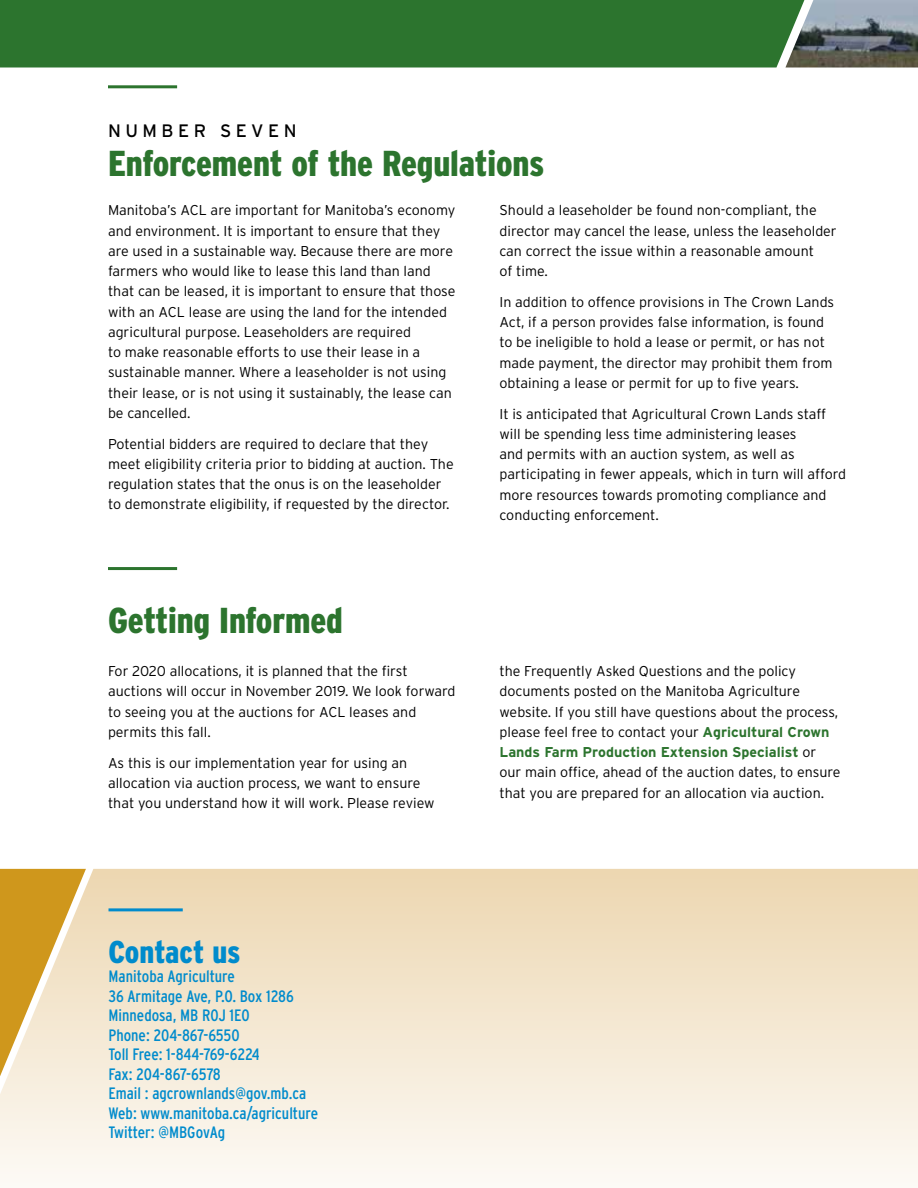
<style>
.page{position:relative;width:918px;height:1188px;background:#fff}
.page>*{position:absolute;margin:0;border:0;box-sizing:border-box;transform-origin:0 0}
.Section_Name{font:900 condensed 36px "Interstate";letter-spacing:-.005em;color:#2c742e}
.t1{font:900 condensed 31.5px "Interstate";color:#008bcc}
.Section{font:18px "Interstate";letter-spacing:.25em;color:#000}
.t2{font:condensed 16.5px "Interstate";color:#008bcc}
.Body{font:300 14.25px/20.2px "Interstate";color:#000}
.t3{font:700 14.25px "Interstate";color:#2c742e}
.s1{font-weight:700;color:#2c742e}
.s2{font-weight:300;color:#000}
</style>
<div class="page">
<img style="left:804px;top:0;width:114px;height:68px">
<hr style="left:108px;top:85px;width:69px;height:3px;background:#2c742e">
<div style="left:0;top:0;width:804px;height:68px;background:#2c742e"></div>
<svg style="left:0;top:869px;width:918px;height:313px;background:#f3e5cd"></svg>
<hr style="left:109px;top:908px;width:74px;height:3px;background:#008bcc">
<hr style="left:108px;top:567px;width:69px;height:3px;background:#2c742e">
<p class="Section" style="left:108px;top:120px;width:190px">NUMBER SEVEN</p>
<p class="Section_Name" style="left:108px;top:143px;width:438px">Enforcement of the Regulations</p>
<p class="Body" style="left:108px;top:200px;width:349px">Manitoba’s ACL are important for Manitoba’s economy and environment. It is important to ensure that they are used in a sustainable way. Because there are more farmers who would like to lease this land than land that can be leased, it is important to ensure that those with an ACL lease are using the land for the intended agricultural purpose. Leaseholders are required<br>to make reasonable efforts to use their lease in a sustainable manner. Where a leaseholder is not using their lease, or is not using it sustainably, the lease can be cancelled.</p>
<p class="Body" style="left:108px;top:433px;width:347px">Potential bidders are required to declare that they meet eligibility criteria prior to bidding at auction. The regulation states that the onus is on the leaseholder to demonstrate eligibility, if requested by the director.</p>
<p class="Body" style="left:500px;top:200px;width:339px">Should a leaseholder be found non-compliant, the director may cancel the lease, unless the leaseholder can correct the issue within a reasonable amount<br>of time.</p>
<p class="Body" style="left:500px;top:292px;width:336px">In addition to offence provisions in The Crown Lands Act, if a person provides false information, is found to be ineligible to hold a lease or permit, or has not made payment, the director may prohibit them from obtaining a lease or permit for up to five years.</p>
<p class="Body" style="left:500px;top:403px;width:348px">It is anticipated that Agricultural Crown Lands staff will be spending less time administering leases<br>and permits with an auction system, as well as participating in fewer appeals, which in turn will afford more resources towards promoting compliance and conducting enforcement.</p>
<p class="Section_Name" style="left:108px;top:600px;width:236px">Getting Informed</p>
<p class="Body" style="left:108px;top:661px;width:349px">For 2020 allocations, it is planned that the first auctions will occur in November 2019. We look forward to seeing you at the auctions for ACL leases and permits this fall.</p>
<p class="Body" style="left:108px;top:752px;width:328px">As this is our implementation year for using an allocation via auction process, we want to ensure that you understand how it will work. Please review</p>
<p class="Body" style="left:500px;top:661px;width:340px">the Frequently Asked Questions and the policy documents posted on the Manitoba Agriculture website. If you still have questions about the process, please feel free to contact your <span class="s1">Agricultural Crown</span></p>
<p class="t3" style="left:500px;top:744px;width:318px">Lands Farm Production Extension Specialist <span class="s2">or</span></p>
<p class="Body" style="left:500px;top:762px;width:343px">our main office, ahead of the auction dates, to ensure that you are prepared for an allocation via auction.</p>
<p class="t1" style="left:109px;top:934px;width:134px">Contact us</p>
<p class="t2" style="left:109px;top:967px;width:128px">Manitoba Agriculture</p>
<p class="t2" style="left:109px;top:987px;width:187px">36 Armitage Ave, P.O. Box 1286</p>
<p class="t2" style="left:109px;top:1006px;width:143px">Minnedosa, MB R0J 1E0</p>
<p class="t2" style="left:109px;top:1026px;width:133px">Phone: 204-867-6550</p>
<p class="t2" style="left:109px;top:1045px;width:153px">Toll Free: 1-844-769-6224</p>
<p class="t2" style="left:109px;top:1065px;width:114px">Fax: 204-867-6578</p>
<p class="t2" style="left:109px;top:1084px;width:199px">Email : agcrownlands@gov.mb.ca</p>
<p class="t2" style="left:109px;top:1104px;width:211px">Web: www.manitoba.ca/agriculture</p>
<p class="t2" style="left:109px;top:1123px;width:118px">Twitter: @MBGovAg</p>
</div>
